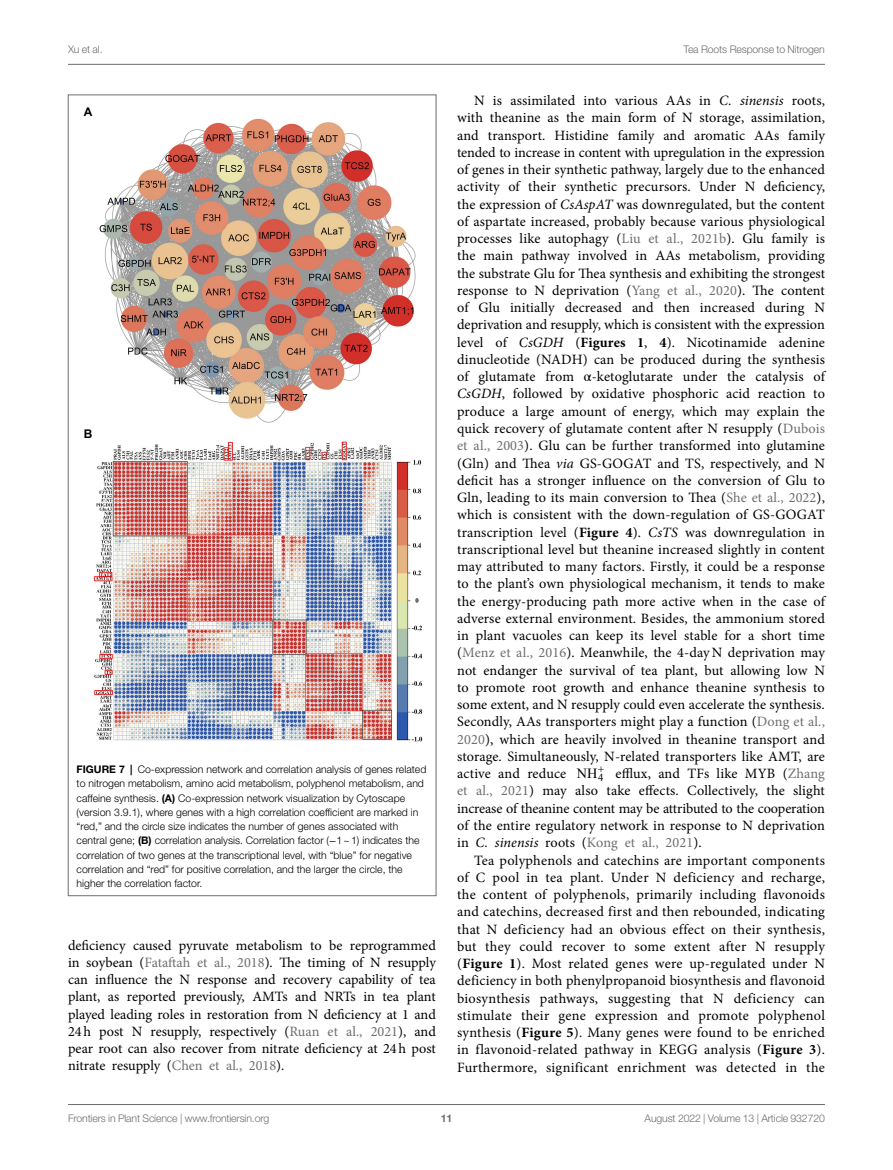
<style>
.page{position:relative;width:893px;height:1170px;background:#fff}
.page>*{position:absolute;margin:0;border:0;box-sizing:border-box;transform-origin:0 0}
.TEXT{font:14.25px/17.2px "Minion Pro";letter-spacing:.005em;color:#000;text-align:justify}
.spi-math-img{font:14.25px "Times New Roman";color:#000}
.t1{font:700 12px "Arial";color:#000}
.FIG_LEG{font:300 10.5px/14.2px "Helvetica Neue LT Std";color:#000}
.t2{font:300 10.5px "Helvetica Neue LT Std";letter-spacing:-.015em;color:#6d6e71}
.t3{font:700 10.5px "Helvetica Neue LT Std";color:#6d6e71}
.s1{font-weight:700}
.s2{font-family:"STIX General";font-weight:400}
.s3{color:#6d6e71}
.s4{font-style:italic}
.s5{font-family:"STIX General"}
</style>
<div class="page">
<hr style="left:68px;top:64px;width:757px;height:1px;background:#6d6e71">
<hr style="left:68px;top:1104px;width:757px;height:1px;background:#6d6e71">
<img style="left:93px;top:118px;width:330px;height:624px">
<p class="t2" style="left:68px;top:42px;width:36px">Xu et al.</p>
<p class="t2" style="left:683px;top:42px;width:143px">Tea Roots Response to Nitrogen</p>
<p class="t1" style="left:84px;top:103px;width:10px">A</p>
<p class="t1" style="left:84px;top:425px;width:10px">B</p>
<p class="FIG_LEG" style="left:77px;top:762px;width:351px"><span class="s1">FIGURE 7 |</span> Co-expression network and correlation analysis of genes related to nitrogen metabolism, amino acid metabolism, polyphenol metabolism, and caffeine synthesis. <span class="s1">(A)</span> Co-expression network visualization by Cytoscape (version 3.9.1), where genes with a high correlation coefficient are marked in “red,” and the circle size indicates the number of genes associated with central gene; <span class="s1">(B)</span> correlation analysis. Correlation factor (<span class="s2">−</span>1~1) indicates the correlation of two genes at the transcriptional level, with “blue” for negative correlation and “red” for positive correlation, and the larger the circle, the higher the correlation factor.</p>
<p class="TEXT" style="left:68px;top:936px;width:369px">deficiency caused pyruvate metabolism to be reprogrammed in soybean (<span class="s3">Fataftah et al., 2018</span>). The timing of N resupply can influence the N response and recovery capability of tea plant, as reported previously, AMTs and NRTs in tea plant played leading roles in restoration from N deficiency at 1 and 24h post N resupply, respectively (<span class="s3">Ruan et al., 2021</span>), and pear root can also recover from nitrate deficiency at 24h post nitrate resupply (<span class="s3">Chen et al., 2018</span>).</p>
<p class="TEXT" style="left:457px;top:92px;width:369px;text-indent:17px">N is assimilated into various AAs in <span class="s4">C. sinensis</span> roots, with theanine as the main form of N storage, assimilation, and transport. Histidine family and aromatic AAs family tended to increase in content with upregulation in the expression of genes in their synthetic pathway, largely due to the enhanced activity of their synthetic precursors. Under N deficiency, the expression of <span class="s4">CsAspAT</span> was downregulated, but the content of aspartate increased, probably because various physiological processes like autophagy (<span class="s3">Liu et al., 2021b</span>). Glu family is the main pathway involved in AAs metabolism, providing the substrate Glu for Thea synthesis and exhibiting the strongest response to N deprivation (<span class="s3">Yang et al., 2020</span>). The content of Glu initially decreased and then increased during N deprivation and resupply, which is consistent with the expression level of <span class="s4">CsGDH</span> (<span class="s1">Figures 1</span>, <span class="s1">4</span>). Nicotinamide adenine dinucleotide (NADH) can be produced during the synthesis of glutamate from <span class="s5">α</span>-ketoglutarate under the catalysis of <span class="s4">CsGDH</span>, followed by oxidative phosphoric acid reaction to produce a large amount of energy, which may explain the quick recovery of glutamate content after N resupply (<span class="s3">Dubois et al., 2003</span>). Glu can be further transformed into glutamine (Gln) and Thea <span class="s4">via</span> GS-GOGAT and TS, respectively, and N deficit has a stronger influence on the conversion of Glu to Gln, leading to its main conversion to Thea (<span class="s3">She et al., 2022</span>), which is consistent with the down-regulation of GS-GOGAT transcription level (<span class="s1">Figure 4</span>). <span class="s4">CsTS</span> was downregulation in transcriptional level but theanine increased slightly in content may attributed to many factors. Firstly, it could be a response to the plant’s own physiological mechanism, it tends to make the energy-producing path more active when in the case of adverse external environment. Besides, the ammonium stored in plant vacuoles can keep its level stable for a short time (<span class="s3">Menz et al., 2016</span>). Meanwhile, the 4-dayN deprivation may not endanger the survival of tea plant, but allowing low N to promote root growth and enhance theanine synthesis to some extent, and N resupply could even accelerate the synthesis.<br>Secondly, AAs transporters might play a function (<span class="s3">Dong et al., 2020</span>), which are heavily involved in theanine transport and storage. Simultaneously, N-related transporters like AMT, are active and reduce</p>
<p class="TEXT" style="left:457px;top:765px;width:369px;text-indent:158px">efflux, and TFs like MYB (<span class="s3">Zhang et al., 2021</span>) may also take effects. Collectively, the slight increase of theanine content may be attributed to the cooperation of the entire regulatory network in response to N deprivation in <span class="s4">C. sinensis</span> roots (<span class="s3">Kong et al., 2021</span>).</p>
<p class="TEXT" style="left:457px;top:851px;width:369px;text-indent:17px">Tea polyphenols and catechins are important components of C pool in tea plant. Under N deficiency and recharge, the content of polyphenols, primarily including flavonoids and catechins, decreased first and then rebounded, indicating that N deficiency had an obvious effect on their synthesis, but they could recover to some extent after N resupply (<span class="s1">Figure 1</span>). Most related genes were up-regulated under N deficiency in both phenylpropanoid biosynthesis and flavonoid biosynthesis pathways, suggesting that N deficiency can stimulate their gene expression and promote polyphenol synthesis (<span class="s1">Figure 5</span>). Many genes were found to be enriched in flavonoid-related pathway in KEGG analysis (<span class="s1">Figure 3</span>).<br>Furthermore, significant enrichment was detected in the</p>
<p class="spi-math-img" style="left:577px;top:764px;width:28px">NH<sub>4</sub></p>
<p class="t2" style="left:68px;top:1111px;width:203px">Frontiers in Plant Science | www.frontiersin.org</p>
<p class="t3" style="left:441px;top:1111px;width:13px">11</p>
<p class="t2" style="left:645px;top:1111px;width:182px">August 2022 | Volume 13 | Article 932720</p>
</div>
